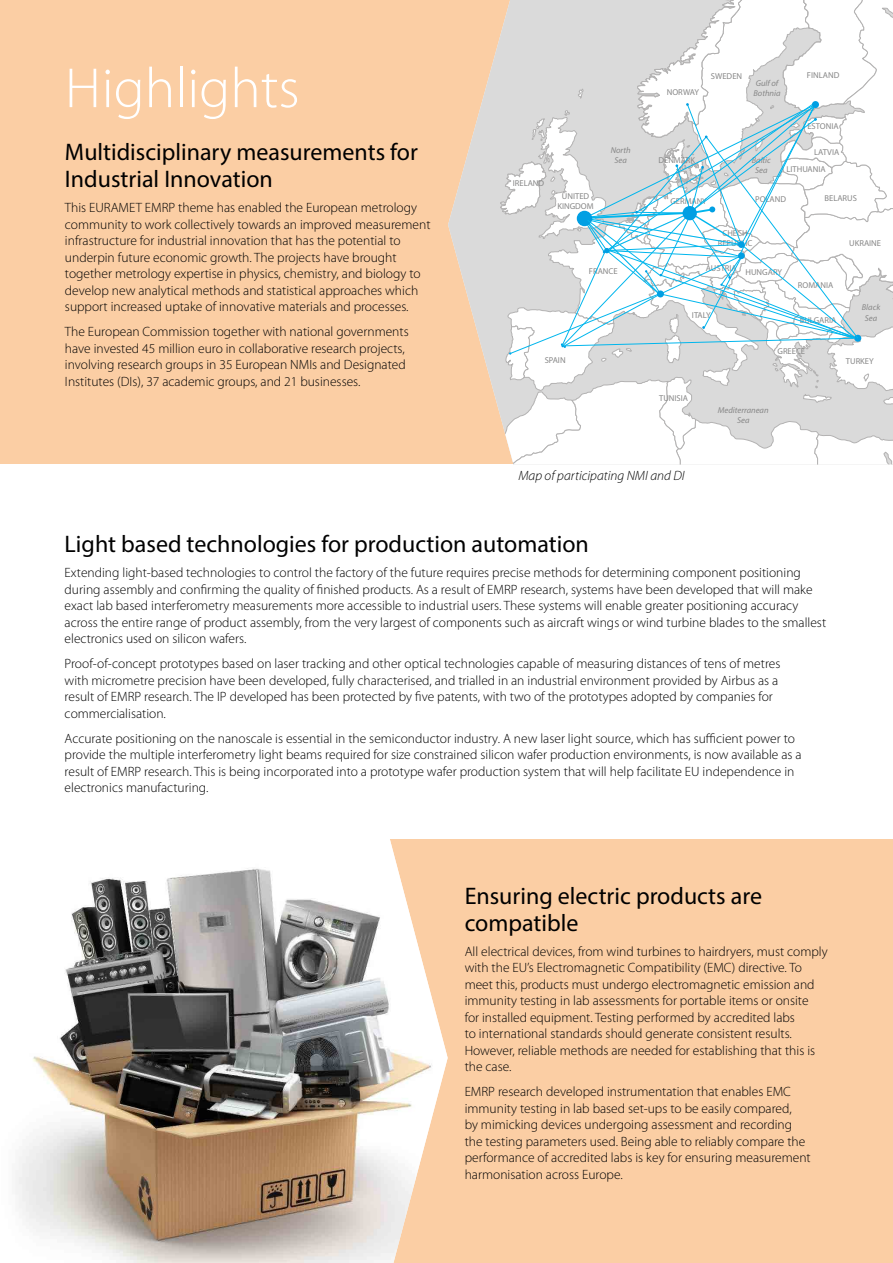
<style>
.page{position:relative;width:893px;height:1263px;background:#fff}
.page>*{position:absolute;margin:0;border:0;box-sizing:border-box;transform-origin:0 0}
.t1{font:300 57px "Myriad Pro";color:#fff}
.t2{font:24px/27px "Myriad Pro";color:#000}
.t3{font:300 13.5px/16.5px "Myriad Pro";color:#000}
.t4{font:italic 300 13.5px "Myriad Pro";color:#000}
.t5{font:8.55px/10.2px "Myriad Pro";color:#878787;text-align:center}
.t6{font:italic 8.55px/10.2px "Myriad Pro";color:#878787;text-align:center}
</style>
<div class="page">
<div style="left:0;top:0;width:893px;height:483px;background:#fbcea4"></div>
<div style="left:0;top:802px;width:893px;height:461px;background:#fbcea4"></div>
<div style="left:0;top:464px;width:893px;height:374px;background:#fff"></div>
<svg style="left:448px;top:0;width:445px;height:464px;background:#e5e7e5"></svg>
<img style="left:0;top:838px;width:448px;height:425px">
<h1 class="t1" style="left:65px;top:57px;width:236px">Highlights</h1>
<h2 class="t2" style="left:65px;top:138px;width:354px">Multidisciplinary measurements for<br>Industrial Innovation</h2>
<p class="t3" style="left:65px;top:200px;width:367px">This EURAMET EMRP theme has enabled the European metrology community to work collectively towards an improved measurement infrastructure for industrial innovation that has the potential to underpin future economic growth. The projects have brought together metrology expertise in physics, chemistry, and biology to develop new analytical methods and statistical approaches which support increased uptake of innovative materials and processes.</p>
<p class="t3" style="left:65px;top:324px;width:345px">The European Commission together with national governments have invested 45 million euro in collaborative research projects, involving research groups in 35 European NMIs and Designated Institutes (DIs), 37 academic groups, and 21 businesses.</p>
<p class="t5" style="left:513px;top:178px;width:33px">IRELAND</p>
<p class="t5" style="left:557px;top:191px;width:38px">UNITED<br>KINGDOM</p>
<p class="t6" style="left:611px;top:144px;width:22px">North<br>Sea</p>
<p class="t5" style="left:589px;top:266px;width:30px">FRANCE</p>
<p class="t5" style="left:545px;top:355px;width:22px">SPAIN</p>
<p class="t5" style="left:711px;top:71px;width:33px">SWEDEN</p>
<p class="t5" style="left:807px;top:70px;width:34px">FINLAND</p>
<p class="t6" style="left:753px;top:78px;width:29px;text-align:left">Gulf of<br>Bothnia</p>
<p class="t5" style="left:807px;top:121px;width:33px">ESTONIA</p>
<p class="t5" style="left:786px;top:144px;width:54px;line-height:16.6px;text-align:left;text-indent:28px">LATVIA<br>LITHUANIA</p>
<p class="t5" style="left:824px;top:192px;width:34px">BELARUS</p>
<p class="t5" style="left:667px;top:87px;width:34px">NORWAY</p>
<p class="t6" style="left:752px;top:154px;width:21px">Baltic<br>Sea</p>
<p class="t5" style="left:658px;top:155px;width:38px">DENMARK</p>
<p class="t5" style="left:755px;top:194px;width:33px">POLAND</p>
<p class="t5" style="left:670px;top:196px;width:38px">GERMANY</p>
<p class="t5" style="left:718px;top:228px;width:36px">CHECH<br>REPUBLIC</p>
<p class="t5" style="left:706px;top:265px;width:78px">AUSTRIA HUNGARY</p>
<p class="t5" style="left:692px;top:310px;width:20px">ITALY</p>
<p class="t5" style="left:849px;top:238px;width:33px">UKRAINE</p>
<p class="t5" style="left:798px;top:280px;width:37px">ROMANIA</p>
<p class="t5" style="left:800px;top:314px;width:38px">BULGARIA</p>
<p class="t6" style="left:862px;top:302px;width:20px">Black<br>Sea</p>
<p class="t5" style="left:777px;top:345px;width:29px">GREECE</p>
<p class="t5" style="left:846px;top:356px;width:29px">TURKEY</p>
<p class="t5" style="left:659px;top:393px;width:30px">TUNISIA</p>
<p class="t6" style="left:718px;top:405px;width:52px">Mediterranean<br>Sea</p>
<p class="t4" style="left:518px;top:468px;width:168px">Map of participating NMI and DI</p>
<h2 class="t2" style="left:65px;top:530px;width:526px">Light based technologies for production automation</h2>
<p class="t3" style="left:65px;top:565px;width:763px">Extending light-based technologies to control the factory of the future requires precise methods for determining component positioning during assembly and confirming the quality of finished products. As a result of EMRP research, systems have been developed that will make exact lab based interferometry measurements more accessible to industrial users. These systems will enable greater positioning accuracy across the entire range of product assembly, from the very largest of components such as aircraft wings or wind turbine blades to the smallest electronics used on silicon wafers.</p>
<p class="t3" style="left:65px;top:656px;width:717px">Proof-of-concept prototypes based on laser tracking and other optical technologies capable of measuring distances of tens of metres with micrometre precision have been developed, fully characterised, and trialled in an industrial environment provided by Airbus as a result of EMRP research. The IP developed has been protected by five patents, with two of the prototypes adopted by companies for commercialisation.</p>
<p class="t3" style="left:65px;top:730px;width:738px">Accurate positioning on the nanoscale is essential in the semiconductor industry. A new laser light source, which has sufficient power to provide the multiple interferometry light beams required for size constrained silicon wafer production environments, is now available as a result of EMRP research. This is being incorporated into a prototype wafer production system that will help facilitate EU independence in electronics manufacturing.</p>
<h2 class="t2" style="left:465px;top:882px;width:299px">Ensuring electric products are compatible</h2>
<p class="t3" style="left:465px;top:943px;width:364px">All electrical devices, from wind turbines to hairdryers, must comply with the EU’s Electromagnetic Compatibility (EMC) directive. To meet this, products must undergo electromagnetic emission and immunity testing in lab assessments for portable items or onsite<br>for installed equipment. Testing performed by accredited labs<br>to international standards should generate consistent results.<br>However, reliable methods are needed for establishing that this is the case.</p>
<p class="t3" style="left:465px;top:1083px;width:348px">EMRP research developed instrumentation that enables EMC immunity testing in lab based set-ups to be easily compared,<br>by mimicking devices undergoing assessment and recording the testing parameters used. Being able to reliably compare the performance of accredited labs is key for ensuring measurement harmonisation across Europe.</p>
</div>
